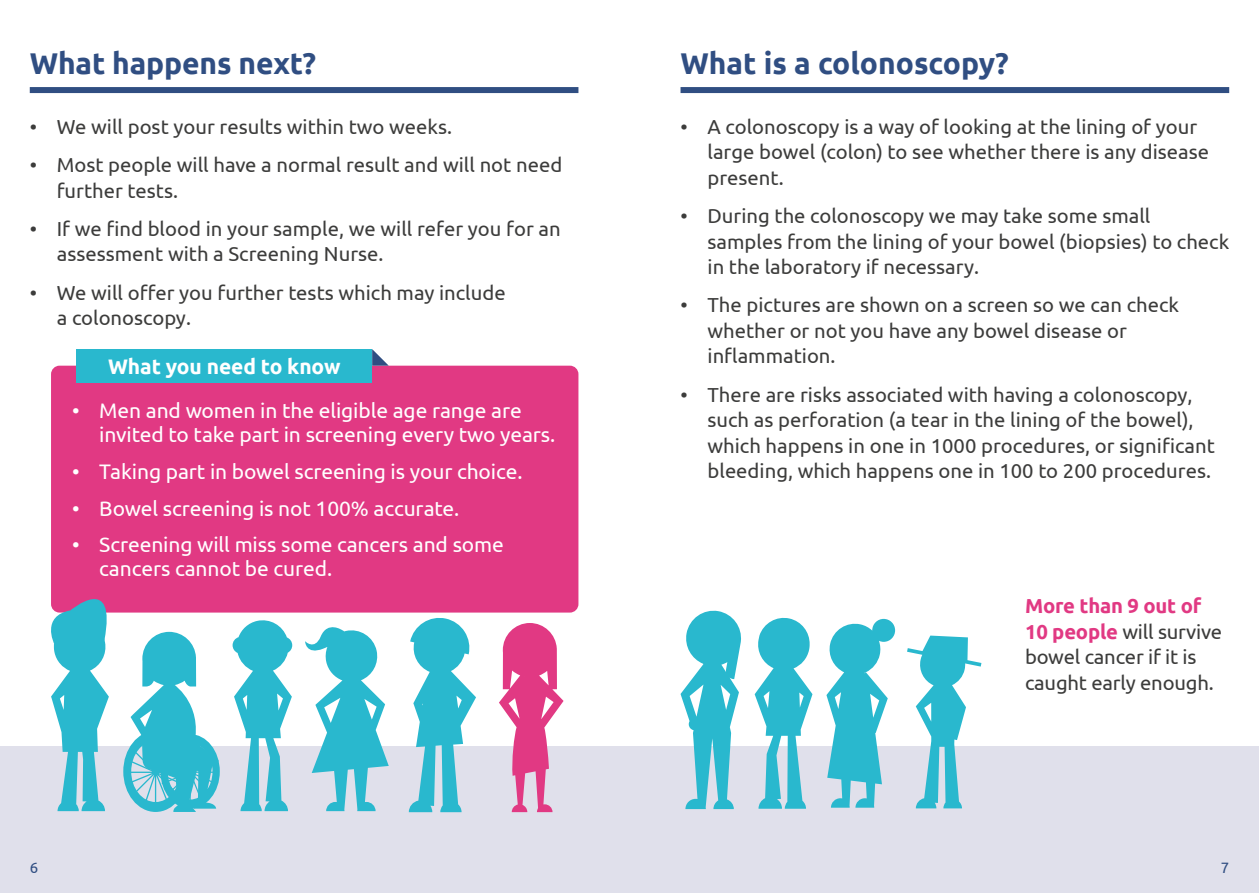
<style>
.page{position:relative;width:1259px;height:893px;background:#fff}
.page>*{position:absolute;margin:0;border:0;box-sizing:border-box;transform-origin:0 0}
.t1{font:700 30px "Ubuntu";letter-spacing:-.005em;color:#304e82}
.t2{font:21px/24px "Ubuntu";letter-spacing:-.005em;color:#fff}
.t3{font:700 21px "Ubuntu";letter-spacing:-.005em;color:#fff}
.t4{font:20.25px/25.5px "Ubuntu";color:#3c3c3b}
.t5{font:15px "Ubuntu";color:#304e82}
.s1{font-weight:700;color:#e13983}
</style>
<div class="page">
<div style="left:51px;top:366px;width:527px;height:247px;background:#e13983;border-radius:9px"></div>
<svg style="left:372px;top:349px;width:17px;height:17px"></svg>
<div style="left:76px;top:349px;width:296px;height:33px;background:#29b8ce"></div>
<div style="left:0;top:746px;width:1259px;height:147px;background:#e0e0eb"></div>
<div style="left:30px;top:87px;width:548px;height:6px;background:#304e82"></div>
<div style="left:680px;top:87px;width:549px;height:6px;background:#304e82"></div>
<svg style="left:754px;top:617px;width:58px;height:192px"></svg>
<svg style="left:826px;top:619px;width:69px;height:189px"></svg>
<svg style="left:233px;top:620px;width:59px;height:191px"></svg>
<svg style="left:305px;top:627px;width:84px;height:184px"></svg>
<svg style="left:680px;top:610px;width:61px;height:199px"></svg>
<svg style="left:499px;top:623px;width:64px;height:189px"></svg>
<svg style="left:409px;top:618px;width:67px;height:194px"></svg>
<svg style="left:907px;top:636px;width:74px;height:172px"></svg>
<svg style="left:51px;top:599px;width:169px;height:213px"></svg>
<h1 class="t1" style="left:30px;top:45px;width:288px">What happens next?</h1>
<p class="t4" style="left:30px;top:113px;width:424px">• We will post your results within two weeks.</p>
<p class="t4" style="left:57px;top:151px;width:507px;text-indent:-27px">• Most people will have a normal result and will not need further tests.</p>
<p class="t4" style="left:57px;top:215px;width:505px;text-indent:-27px">• If we find blood in your sample, we will refer you for an assessment with a Screening Nurse.</p>
<p class="t4" style="left:57px;top:279px;width:450px;text-indent:-27px">• We will offer you further tests which may include a colonoscopy.</p>
<p class="t3" style="left:108px;top:354px;width:234px">What you need to know</p>
<p class="t2" style="left:99px;top:398px;width:457px;text-indent:-27px">• Men and women in the eligible age range are invited to take part in screening every two years.</p>
<p class="t2" style="left:72px;top:459px;width:452px">• Taking part in bowel screening is your choice.</p>
<p class="t2" style="left:72px;top:495px;width:389px">• Bowel screening is not 100% accurate.</p>
<p class="t2" style="left:99px;top:532px;width:406px;text-indent:-27px">• Screening will miss some cancers and some cancers cannot be cured.</p>
<h1 class="t1" style="left:680px;top:45px;width:330px">What is a colonoscopy?</h1>
<p class="t4" style="left:707px;top:113px;width:503px;text-indent:-27px">• A colonoscopy is a way of looking at the lining of your large bowel (colon) to see whether there is any disease present.</p>
<p class="t4" style="left:707px;top:202px;width:523px;text-indent:-27px">• During the colonoscopy we may take some small samples from the lining of your bowel (biopsies) to check in the laboratory if necessary.</p>
<p class="t4" style="left:707px;top:292px;width:473px;text-indent:-27px">• The pictures are shown on a screen so we can check whether or not you have any bowel disease or inflammation.</p>
<p class="t4" style="left:707px;top:381px;width:509px;text-indent:-27px">• There are risks associated with having a colonoscopy, such as perforation (a tear in the lining of the bowel), which happens in one in 1000 procedures, or significant bleeding, which happens one in 100 to 200 procedures.</p>
<p class="t4" style="left:1025px;top:593px;width:199px"><span class="s1">More than 9 out of<br>10 people</span> will survive bowel cancer if it is caught early enough.</p>
<p class="t5" style="left:30px;top:859px;width:10px">6</p>
<p class="t5" style="left:1220px;top:859px;width:10px">7</p>
</div>
